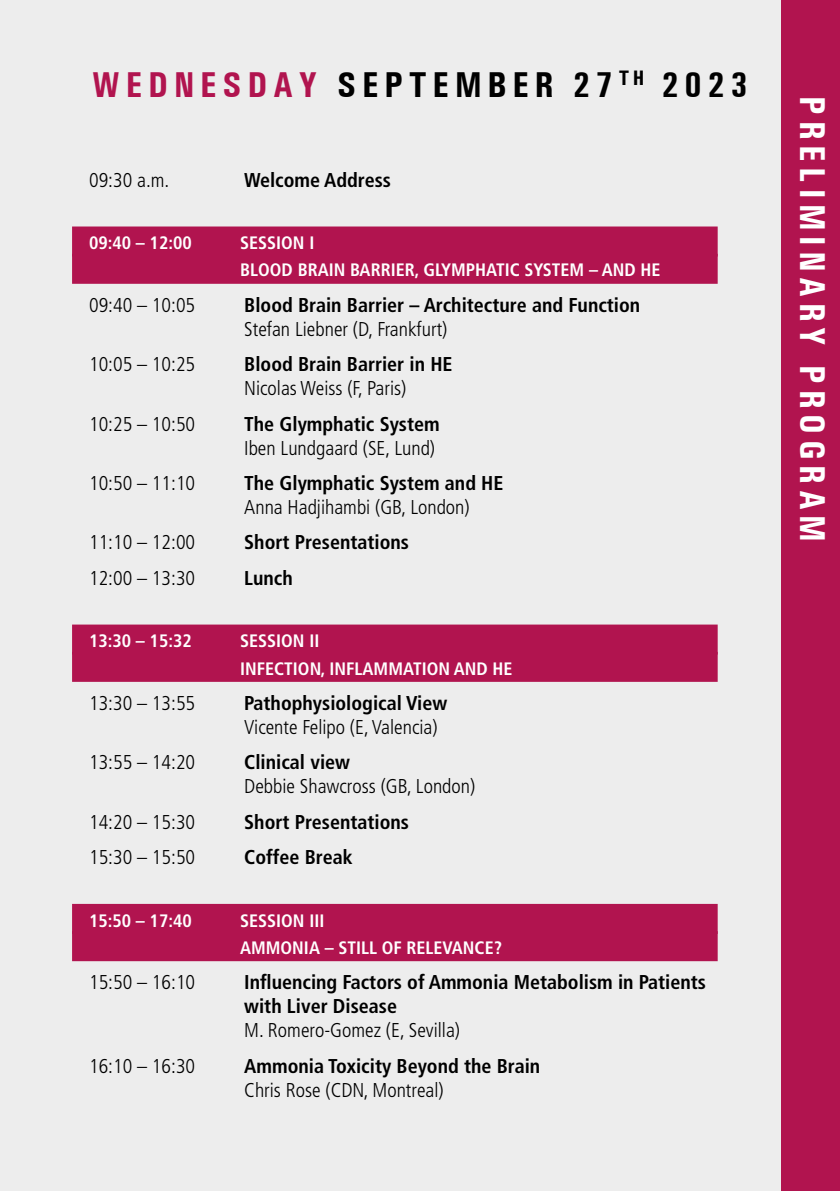
<style>
.page{position:relative;width:840px;height:1191px;background:#fff}
.page>*{position:absolute;margin:0;border:0;box-sizing:border-box;transform-origin:0 0}
.t1{font:700 condensed 36px "Univers";letter-spacing:.16em;color:#000}
.t2{font:700 condensed 36px "Univers";letter-spacing:.16em;color:#fff}
.t3{font:300 condensed 20px "Frutiger LT Pro";color:#000}
.t4{font:700 condensed 20px/24px "Frutiger LT Pro";color:#000}
.t5{font:700 condensed 18px/27.2px "Frutiger LT Pro";color:#fff}
.s1{color:#b1144f}
</style>
<div class="page">
<div style="left:0;top:0;width:839px;height:1191px;background:#ededed"></div>
<div style="left:781px;top:0;width:58px;height:1191px;background:#b1144f"></div>
<div style="left:72px;top:226px;width:645px;height:30px;background:#b1144f"></div>
<div style="left:72px;top:254px;width:645px;height:30px;background:#b1144f"></div>
<div style="left:72px;top:624px;width:645px;height:30px;background:#b1144f"></div>
<div style="left:72px;top:652px;width:645px;height:30px;background:#b1144f"></div>
<div style="left:72px;top:904px;width:645px;height:30px;background:#b1144f"></div>
<div style="left:72px;top:931px;width:645px;height:30px;background:#b1144f"></div>
<h1 class="t1" style="left:92px;top:63px;width:657px"><span class="s1">WEDNESDAY</span> SEPTEMBER 27 <sup>TH</sup> 2023</h1>
<p class="t3" style="left:89px;top:168px;width:82px">09:30 a.m.</p>
<p class="t4" style="left:244px;top:168px;width:148px">Welcome Address</p>
<p class="t5" style="left:89px;top:229px;width:104px">09:40 – 12:00</p>
<p class="t5" style="left:240px;top:229px;width:421px">SESSION I<br>BLOOD BRAIN BARRIER, GLYMPHATIC SYSTEM – AND HE</p>
<p class="t3" style="left:89px;top:293px;width:107px">09:40 – 10:05</p>
<p class="t4" style="left:244px;top:293px;width:397px">Blood Brain Barrier – Architecture and Function</p>
<p class="t3" style="left:244px;top:317px;width:204px">Stefan Liebner (D, Frankfurt)</p>
<p class="t3" style="left:89px;top:353px;width:107px">10:05 – 10:25</p>
<p class="t4" style="left:244px;top:352px;width:210px">Blood Brain Barrier in HE</p>
<p class="t3" style="left:244px;top:377px;width:163px">Nicolas Weiss (F, Paris)</p>
<p class="t3" style="left:89px;top:412px;width:107px">10:25 – 10:50</p>
<p class="t4" style="left:244px;top:411px;width:197px">The Glymphatic System</p>
<p class="t3" style="left:244px;top:436px;width:192px">Iben Lundgaard (SE, Lund)</p>
<p class="t3" style="left:89px;top:471px;width:107px">10:50 – 11:10</p>
<p class="t4" style="left:244px;top:471px;width:261px">The Glymphatic System and HE</p>
<p class="t3" style="left:244px;top:495px;width:227px">Anna Hadjihambi (GB, London)</p>
<p class="t3" style="left:89px;top:531px;width:107px">11:10 – 12:00</p>
<p class="t4" style="left:244px;top:530px;width:166px">Short Presentations</p>
<p class="t3" style="left:89px;top:566px;width:107px">12:00 – 13:30</p>
<p class="t4" style="left:244px;top:566px;width:50px">Lunch</p>
<p class="t5" style="left:89px;top:627px;width:104px">13:30 – 15:32</p>
<p class="t5" style="left:240px;top:627px;width:273px">SESSION II<br>INFECTION, INFLAMMATION AND HE</p>
<p class="t3" style="left:89px;top:691px;width:107px">13:30 – 13:55</p>
<p class="t4" style="left:244px;top:691px;width:204px">Pathophysiological View</p>
<p class="t3" style="left:244px;top:715px;width:195px">Vicente Felipo (E, Valencia)</p>
<p class="t3" style="left:89px;top:751px;width:107px">13:55 – 14:20</p>
<p class="t4" style="left:244px;top:750px;width:107px">Clinical view</p>
<p class="t3" style="left:244px;top:775px;width:232px">Debbie Shawcross (GB, London)</p>
<p class="t3" style="left:89px;top:810px;width:107px">14:20 – 15:30</p>
<p class="t4" style="left:244px;top:809px;width:166px">Short Presentations</p>
<p class="t3" style="left:89px;top:845px;width:107px">15:30 – 15:50</p>
<p class="t4" style="left:244px;top:845px;width:110px">Coffee Break</p>
<p class="t5" style="left:89px;top:906px;width:104px">15:50 – 17:40</p>
<p class="t5" style="left:240px;top:906px;width:263px">SESSION III<br>AMMONIA – STILL OF RELEVANCE?</p>
<p class="t3" style="left:89px;top:970px;width:107px">15:50 – 16:10</p>
<p class="t4" style="left:244px;top:970px;width:463px">Influencing Factors of Ammonia Metabolism in Patients with Liver Disease</p>
<p class="t3" style="left:244px;top:1018px;width:217px">M. Romero-Gomez (E, Sevilla)</p>
<p class="t3" style="left:89px;top:1054px;width:107px">16:10 – 16:30</p>
<p class="t4" style="left:244px;top:1053px;width:297px">Ammonia Toxicity Beyond the Brain</p>
<p class="t3" style="left:244px;top:1078px;width:201px">Chris Rose (CDN, Montreal)</p>
<h1 class="t2" style="left:833px;top:96px;width:447px;rotate:90deg">PRELIMINARY PROGRAM</h1>
</div>
